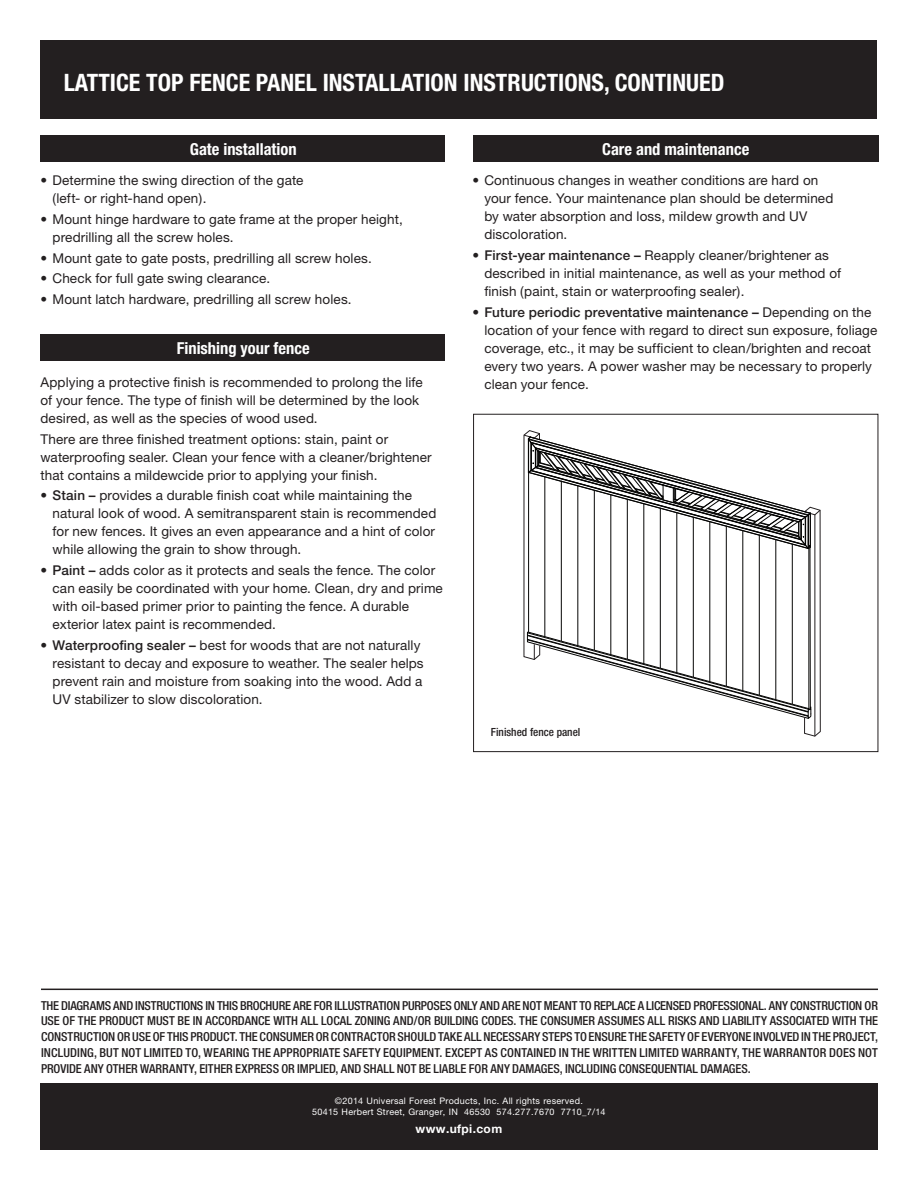
<style>
.page{position:relative;width:918px;height:1188px;background:#fff}
.page>*{position:absolute;margin:0;border:0;box-sizing:border-box;transform-origin:0 0}
.t1{font:700 condensed 24px "Helvetica Neue";color:#fff}
.t2{font:700 condensed 16.5px "Helvetica Neue";color:#fff}
.t3{font:13.5px/18px "Helvetica Neue";letter-spacing:.01em;color:#231f20}
.t4{font:500 condensed 12.3px/15.8px "Helvetica Neue";letter-spacing:-.005em;color:#231f20;text-align:justify}
.t5{font:700 12px "Helvetica Neue";letter-spacing:.03em;color:#fff}
.t6{font:500 condensed 11.25px "Helvetica Neue";color:#231f20}
.t7{font:9px/10.5px "Helvetica Neue";letter-spacing:.03em;color:#fff;text-align:center}
.s1{font-weight:500}
</style>
<div class="page">
<div style="left:40px;top:334px;width:406px;height:27px;background:#231f20"></div>
<div style="left:41px;top:1083px;width:837px;height:67px;background:#231f20"></div>
<div style="left:473px;top:135px;width:405px;height:27px;background:#231f20"></div>
<div style="left:40px;top:40px;width:837px;height:79px;background:#231f20"></div>
<div style="left:40px;top:135px;width:406px;height:27px;background:#231f20"></div>
<svg style="left:524px;top:430px;width:297px;height:307px"></svg>
<div style="left:473px;top:414px;width:405px;height:338px;border:1px solid #231f20"></div>
<hr style="left:41px;top:989px;width:837px;height:1px;background:#231f20">
<h1 class="t1" style="left:64px;top:67px;width:662px">LATTICE TOP FENCE PANEL INSTALLATION INSTRUCTIONS, CONTINUED</h1>
<p class="t2" style="left:190px;top:139px;width:108px">Gate installation</p>
<p class="t3" style="left:53px;top:171px;width:253px;text-indent:-12px">• Determine the swing direction of the gate (left- or right-hand open).</p>
<p class="t3" style="left:53px;top:210px;width:352px;text-indent:-12px">• Mount hinge hardware to gate frame at the proper height, predrilling all the screw holes.</p>
<p class="t3" style="left:40px;top:249px;width:333px">• Mount gate to gate posts, predrilling all screw holes.</p>
<p class="t3" style="left:40px;top:269px;width:231px">• Check for full gate swing clearance.</p>
<p class="t3" style="left:40px;top:290px;width:313px">• Mount latch hardware, predrilling all screw holes.</p>
<p class="t2" style="left:177px;top:338px;width:134px">Finishing your fence</p>
<p class="t3" style="left:40px;top:373px;width:384px">Applying a protective finish is recommended to prolong the life of your fence. The type of finish will be determined by the look desired, as well as the species of wood used.</p>
<p class="t3" style="left:40px;top:430px;width:393px">There are three finished treatment options: stain, paint or waterproofing sealer. Clean your fence with a cleaner/brightener that contains a mildewcide prior to applying your finish.</p>
<p class="t3" style="left:53px;top:486px;width:385px;text-indent:-12px">• <span class="s1">Stain –</span> provides a durable finish coat while maintaining the natural look of wood. A semitransparent stain is recommended for new fences. It gives an even appearance and a hint of color while allowing the grain to show through.</p>
<p class="t3" style="left:53px;top:561px;width:392px;text-indent:-12px">• <span class="s1">Paint –</span> adds color as it protects and seals the fence. The color can easily be coordinated with your home. Clean, dry and prime with oil-based primer prior to painting the fence. A durable exterior latex paint is recommended.</p>
<p class="t3" style="left:53px;top:636px;width:373px;text-indent:-12px">• <span class="s1">Waterproofing sealer –</span> best for woods that are not naturally resistant to decay and exposure to weather. The sealer helps prevent rain and moisture from soaking into the wood. Add a UV stabilizer to slow discoloration.</p>
<p class="t2" style="left:602px;top:139px;width:149px">Care and maintenance</p>
<p class="t3" style="left:484px;top:171px;width:351px;text-indent:-12px">• Continuous changes in weather conditions are hard on your fence. Your maintenance plan should be determined by water absorption and loss, mildew growth and UV discoloration.</p>
<p class="t3" style="left:484px;top:246px;width:358px;text-indent:-12px">• <span class="s1">First-year maintenance –</span> Reapply cleaner/brightener as described in initial maintenance, as well as your method of finish (paint, stain or waterproofing sealer).</p>
<p class="t3" style="left:484px;top:303px;width:395px;text-indent:-12px">• <span class="s1">Future periodic preventative maintenance –</span> Depending on the location of your fence with regard to direct sun exposure, foliage coverage, etc., it may be sufficient to clean/brighten and recoat every two years. A power washer may be necessary to properly clean your fence.</p>
<p class="t6" style="left:491px;top:725px;width:91px">Finished fence panel</p>
<p class="t4" style="left:41px;top:997px;width:839px">THE DIAGRAMS AND INSTRUCTIONS IN THIS BROCHURE ARE FOR ILLUSTRATION PURPOSES ONLY AND ARE NOT MEANT TO REPLACE A LICENSED PROFESSIONAL. ANY CONSTRUCTION OR USE OF THE PRODUCT MUST BE IN ACCORDANCE WITH ALL LOCAL ZONING AND/OR BUILDING CODES. THE CONSUMER ASSUMES ALL RISKS AND LIABILITY ASSOCIATED WITH THE CONSTRUCTION OR USE OF THIS PRODUCT. THE CONSUMER OR CONTRACTOR SHOULD TAKE ALL NECESSARY STEPS TO ENSURE THE SAFETY OF EVERYONE INVOLVED IN THE PROJECT, INCLUDING, BUT NOT LIMITED TO, WEARING THE APPROPRIATE SAFETY EQUIPMENT. EXCEPT AS CONTAINED IN THE WRITTEN LIMITED WARRANTY, THE WARRANTOR DOES NOT PROVIDE ANY OTHER WARRANTY, EITHER EXPRESS OR IMPLIED, AND SHALL NOT BE LIABLE FOR ANY DAMAGES, INCLUDING CONSEQUENTIAL DAMAGES.</p>
<p class="t7" style="left:312px;top:1096px;width:295px">©2014 Universal Forest Products, Inc. All rights reserved.<br>50415 Herbert Street, Granger, IN 46530 574.277.7670 7710_7/14</p>
<p class="t5" style="left:416px;top:1121px;width:88px">www.ufpi.com</p>
</div>
